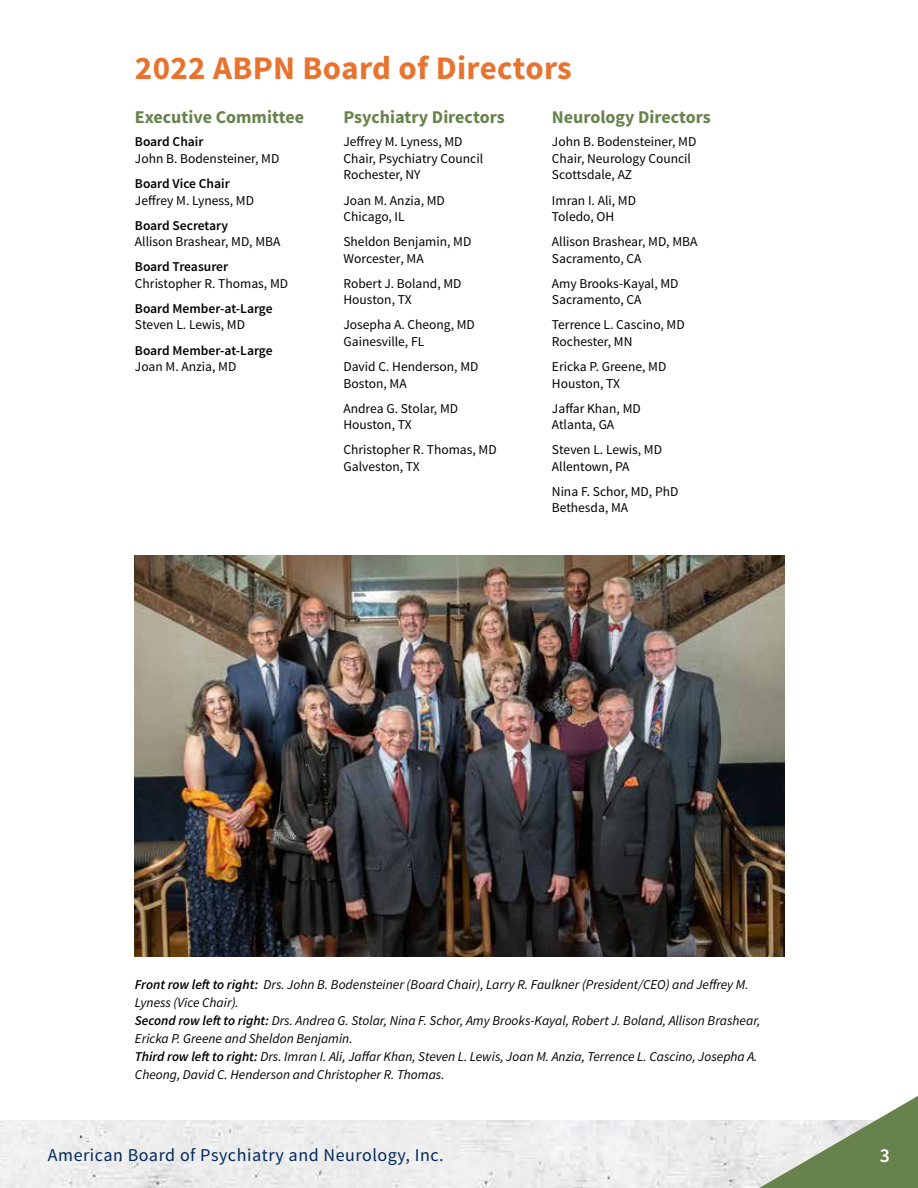
<style>
.page{position:relative;width:918px;height:1188px;background:#fff}
.page>*{position:absolute;margin:0;border:0;box-sizing:border-box;transform-origin:0 0}
.t1{font:700 33px "Source Sans Pro";letter-spacing:.01em;color:#e7732f}
.t2{font:600 19.65px "Source Sans Pro";color:#fff}
.t3{font:700 18px "Source Sans Pro";color:#68824d}
.t4{font:18px "Source Sans Pro";letter-spacing:.03em;color:#00285b}
.t5{font:13.5px/16.5px "Source Sans Pro";color:#000}
.t6{font:italic 13.5px/18px "Source Sans Pro";color:#000}
.t7{font:600 13.5px "Source Sans Pro";color:#000}
.s1{font-weight:600}
</style>
<div class="page">
<div style="left:0;top:1120px;width:715px;height:68px;background:#ededed"></div>
<svg style="left:715px;top:1096px;width:203px;height:92px"></svg>
<img style="left:135px;top:555px;width:649px;height:402px">
<h1 class="t1" style="left:135px;top:47px;width:438px">2022 ABPN Board of Directors</h1>
<h3 class="t3" style="left:135px;top:106px;width:171px">Executive Committee</h3>
<p class="t7" style="left:135px;top:133px;width:70px">Board Chair</p>
<p class="t5" style="left:135px;top:150px;width:146px">John B. Bodensteiner, MD</p>
<p class="t7" style="left:135px;top:175px;width:96px">Board Vice Chair</p>
<p class="t5" style="left:135px;top:192px;width:121px">Jeffrey M. Lyness, MD</p>
<p class="t7" style="left:135px;top:217px;width:95px">Board Secretary</p>
<p class="t5" style="left:135px;top:234px;width:147px">Allison Brashear, MD, MBA</p>
<p class="t7" style="left:135px;top:258px;width:95px">Board Treasurer</p>
<p class="t5" style="left:135px;top:275px;width:155px">Christopher R. Thomas, MD</p>
<p class="t7" style="left:135px;top:300px;width:139px">Board Member-at-Large</p>
<p class="t5" style="left:135px;top:317px;width:112px">Steven L. Lewis, MD</p>
<p class="t7" style="left:135px;top:342px;width:139px">Board Member-at-Large</p>
<p class="t5" style="left:135px;top:359px;width:103px">Joan M. Anzia, MD</p>
<h3 class="t3" style="left:343px;top:106px;width:163px">Psychiatry Directors</h3>
<p class="t5" style="left:343px;top:134px;width:141px">Jeffrey M . Lyness, MD<br>Chair, Psychiatry Council<br>Rochester, NY</p>
<p class="t5" style="left:343px;top:192px;width:103px">Joan M . Anzia, MD<br>Chicago, IL</p>
<p class="t5" style="left:343px;top:234px;width:129px">Sheldon Benjamin, MD<br>Worcester, MA</p>
<p class="t5" style="left:343px;top:275px;width:120px">Robert J . Boland, MD<br>Houston, TX</p>
<p class="t5" style="left:343px;top:317px;width:133px">Josepha A . Cheong, MD<br>Gainesville, FL</p>
<p class="t5" style="left:343px;top:359px;width:137px">David C . Henderson, MD<br>Boston, MA</p>
<p class="t5" style="left:343px;top:400px;width:116px">Andrea G . Stolar, MD<br>Houston, TX</p>
<p class="t5" style="left:343px;top:442px;width:155px">Christopher R . Thomas, MD<br>Galveston, TX</p>
<h3 class="t3" style="left:552px;top:106px;width:160px">Neurology Directors</h3>
<p class="t5" style="left:552px;top:134px;width:146px">John B. Bodensteiner, MD<br>Chair, Neurology Council<br>Scottsdale, AZ</p>
<p class="t5" style="left:552px;top:192px;width:86px">Imran I. Ali, MD<br>Toledo, OH</p>
<p class="t5" style="left:552px;top:234px;width:147px">Allison Brashear, MD, MBA<br>Sacramento, CA</p>
<p class="t5" style="left:552px;top:275px;width:128px">Amy Brooks-Kayal, MD<br>Sacramento, CA</p>
<p class="t5" style="left:552px;top:317px;width:134px">Terrence L. Cascino, MD<br>Rochester, MN</p>
<p class="t5" style="left:552px;top:359px;width:116px">Ericka P. Greene, MD<br>Houston, TX</p>
<p class="t5" style="left:552px;top:400px;width:90px">Jaffar Khan, MD<br>Atlanta, GA</p>
<p class="t5" style="left:552px;top:442px;width:112px">Steven L. Lewis, MD<br>Allentown, PA</p>
<p class="t5" style="left:552px;top:483px;width:128px">Nina F. Schor, MD, PhD<br>Bethesda, MA</p>
<p class="t6" style="left:135px;top:975px;width:627px"><span class="s1">Front row left to right:</span> Drs. John B. Bodensteiner (Board Chair), Larry R. Faulkner (President/CEO) and Jeffrey M.<br>Lyness (Vice Chair).<br><span class="s1">Second row left to right:</span> Drs. Andrea G. Stolar, Nina F. Schor, Amy Brooks-Kayal, Robert J. Boland, Allison Brashear, Ericka P. Greene and Sheldon Benjamin.<br><span class="s1">Third row left to right:</span> Drs. Imran I. Ali, Jaffar Khan, Steven L. Lewis, Joan M. Anzia, Terrence L. Cascino, Josepha A.<br>Cheong, David C. Henderson and Christopher R. Thomas.</p>
<h3 class="t4" style="left:48px;top:1144px;width:397px">American Board of Psychiatry and Neurology, Inc.</h3>
<h2 class="t2" style="left:880px;top:1143px;width:12px">3</h2>
</div>
